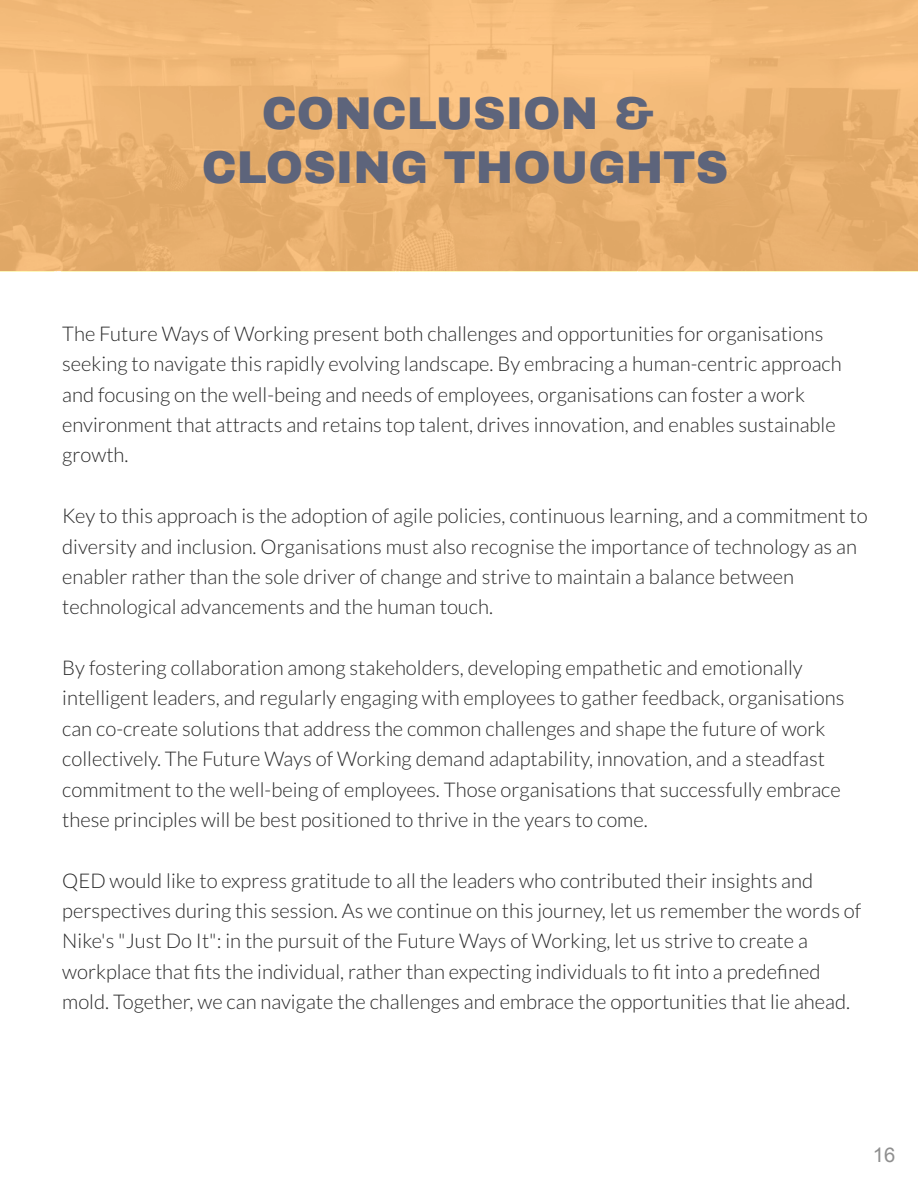
<style>
.page{position:relative;width:918px;height:1188px;background:#fff}
.page>*{position:absolute;margin:0;border:0;box-sizing:border-box;transform-origin:0 0}
.t1{font:900 45px/54px "Archivo";color:#5d647b;text-align:center}
.t2{font:300 20.25px/30.3px "Lato";color:#292929}
.t3{font:20.25px "Arial";color:#8f8f8f}
</style>
<div class="page">
<img style="left:0;top:0;width:918px;height:272px">
<h1 class="t1" style="left:202px;top:87px;width:528px">CONCLUSION &amp;<br>CLOSING THOUGHTS</h1>
<p class="t2" style="left:62px;top:318px;width:781px">The Future Ways of Working present both challenges and opportunities for organisations seeking to navigate this rapidly evolving landscape. By embracing a human-centric approach and focusing on the well-being and needs of employees, organisations can foster a work environment that attracts and retains top talent, drives innovation, and enables sustainable growth.</p>
<p class="t2" style="left:62px;top:500px;width:807px">Key to this approach is the adoption of agile policies, continuous learning, and a commitment to diversity and inclusion. Organisations must also recognise the importance of technology as an enabler rather than the sole driver of change and strive to maintain a balance between technological advancements and the human touch.</p>
<p class="t2" style="left:62px;top:652px;width:784px">By fostering collaboration among stakeholders, developing empathetic and emotionally intelligent leaders, and regularly engaging with employees to gather feedback, organisations can co-create solutions that address the common challenges and shape the future of work collectively. The Future Ways of Working demand adaptability, innovation, and a steadfast commitment to the well-being of employees. Those organisations that successfully embrace these principles will be best positioned to thrive in the years to come.</p>
<p class="t2" style="left:62px;top:865px;width:801px">QED would like to express gratitude to all the leaders who contributed their insights and perspectives during this session. As we continue on this journey, let us remember the words of Nike's "Just Do It": in the pursuit of the Future Ways of Working, let us strive to create a workplace that fits the individual, rather than expecting individuals to fit into a predefi ned mold. Together, we can navigate the challenges and embrace the opportunities that lie ahead.</p>
<p class="t3" style="left:873px;top:1144px;width:24px">16</p>
</div>
